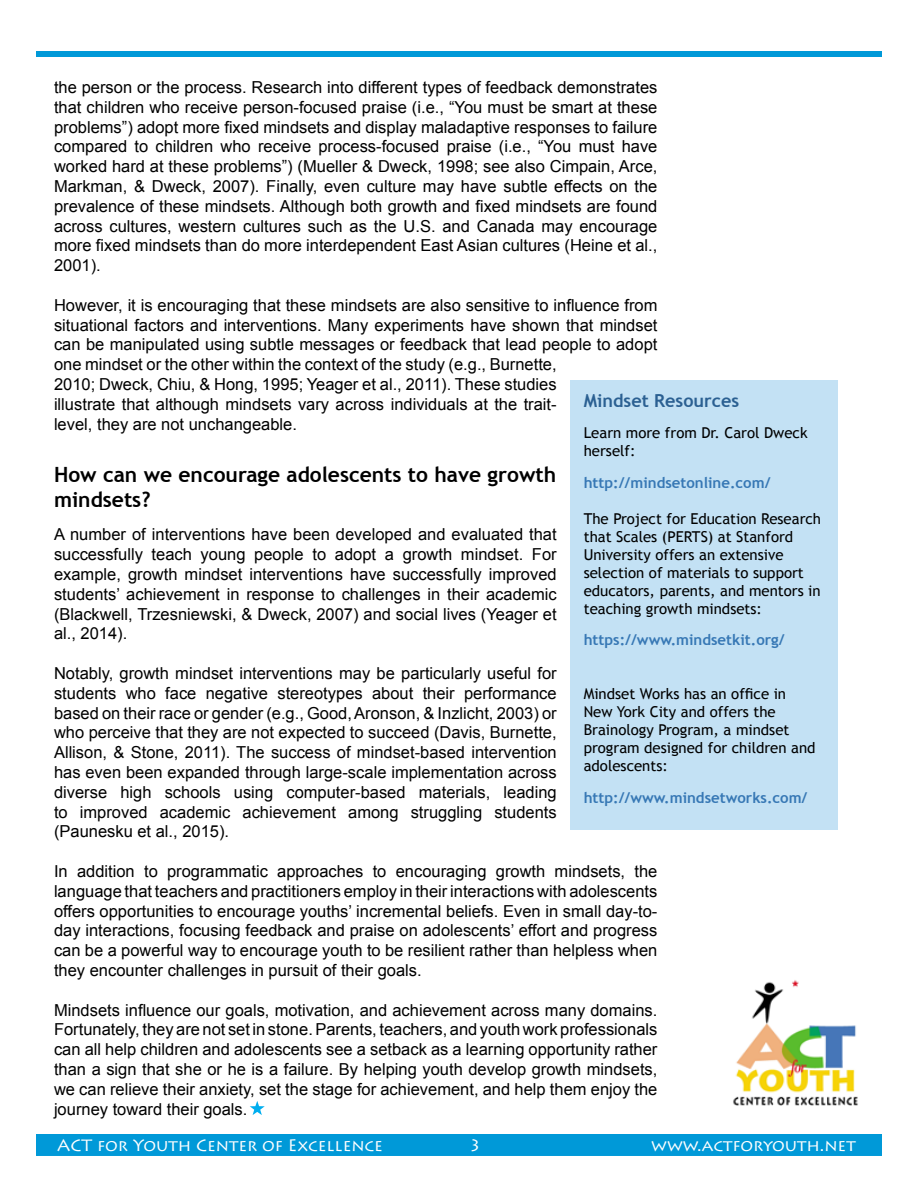
<style>
.page{position:relative;width:918px;height:1188px;background:#fff}
.page>*{position:absolute;margin:0;border:0;box-sizing:border-box;transform-origin:0 0}
.t1{font:700 21px/25.2px "Trebuchet MS";color:#000}
.t2{font:700 18px "Trebuchet MS";color:#2b6092}
.t3{font:16.5px/19.8px "Arial";color:#000;text-align:justify}
.t4{font:16.5px "Lithos Pro";color:#fff}
.t5{font:15px/18px "Trebuchet MS";color:#000}
.t6{font:700 15px "Trebuchet MS";color:#3778b5}
</style>
<div class="page">
<div style="left:36px;top:51px;width:846px;height:6px;background:#0099d8"></div>
<div style="left:37px;top:1135px;width:844px;height:20px;background:#0099d8"></div>
<div style="left:36px;top:1134px;width:846px;height:22px;border:2px solid #0099d8"></div>
<img style="left:733px;top:980px;width:125px;height:126px">
<div style="left:570px;top:380px;width:268px;height:449px;background:#c3e1f4"></div>
<svg style="left:250px;top:1101px;width:15px;height:14px"></svg>
<p class="t3" style="left:54px;top:77px;width:605px">the person or the process. Research into different types of feedback demonstrates that children who receive person-focused praise (i.e., “You must be smart at these problems”) adopt more fixed mindsets and display maladaptive responses to failure compared to children who receive process-focused praise (i.e., “You must have worked hard at these problems”) (Mueller &amp; Dweck, 1998; see also Cimpain, Arce, Markman, &amp; Dweck, 2007). Finally, even culture may have subtle effects on the prevalence of these mindsets. Although both growth and fixed mindsets are found across cultures, western cultures such as the U.S. and Canada may encourage more fixed mindsets than do more interdependent East Asian cultures (Heine et al., 2001).</p>
<p class="t3" style="left:54px;top:295px;width:605px;text-align:left">However, it is encouraging that these mindsets are also sensitive to influence from situational factors and interventions. Many experiments have shown that mindset can be manipulated using subtle messages or feedback that lead people to adopt one mindset or the other within the context of the study (e.g., Burnette,<br>2010; Dweck, Chiu, &amp; Hong, 1995; Yeager et al., 2011). These studies<br>illustrate that although mindsets vary across individuals at the trait-<br>level, they are not unchangeable.</p>
<p class="t1" style="left:54px;top:462px;width:504px">How can we encourage adolescents to have growth mindsets?</p>
<p class="t3" style="left:54px;top:525px;width:504px">A number of interventions have been developed and evaluated that successfully teach young people to adopt a growth mindset. For example, growth mindset interventions have successfully improved students’ achievement in response to challenges in their academic (Blackwell, Trzesniewski, &amp; Dweck, 2007) and social lives (Yeager et al., 2014).</p>
<p class="t3" style="left:54px;top:663px;width:504px">Notably, growth mindset interventions may be particularly useful for students who face negative stereotypes about their performance based on their race or gender (e.g., Good, Aronson, &amp; Inzlicht, 2003) or who perceive that they are not expected to succeed (Davis, Burnette, Allison, &amp; Stone, 2011). The success of mindset-based intervention has even been expanded through large-scale implementation across diverse high schools using computer-based materials, leading to improved academic achievement among struggling students (Paunesku et al., 2015).</p>
<p class="t3" style="left:54px;top:861px;width:605px">In addition to programmatic approaches to encouraging growth mindsets, the language that teachers and practitioners employ in their interactions with adolescents offers opportunities to encourage youths’ incremental beliefs. Even in small day-to&shy;day interactions, focusing feedback and praise on adolescents’ effort and progress can be a powerful way to encourage youth to be resilient rather than helpless when they encounter challenges in pursuit of their goals.</p>
<p class="t3" style="left:54px;top:1000px;width:605px">Mindsets influence our goals, motivation, and achievement across many domains.<br>Fortunately, they are not set in stone. Parents, teachers, and youth work professionals can all help children and adolescents see a setback as a learning opportunity rather than a sign that she or he is a failure. By helping youth develop growth mindsets, we can relieve their anxiety, set the stage for achievement, and help them enjoy the journey toward their goals.</p>
<p class="t2" style="left:584px;top:389px;width:157px">Mindset Resources</p>
<p class="t5" style="left:584px;top:424px;width:225px">Learn more from Dr. Carol Dweck herself:</p>
<p class="t6" style="left:584px;top:473px;width:188px">http://mindsetonline.com/</p>
<p class="t5" style="left:584px;top:510px;width:239px">The Project for Education Research that Scales (PERTS) at Stanford<br>University offers an extensive selection of materials to support educators, parents, and mentors in teaching growth mindsets:</p>
<p class="t6" style="left:584px;top:631px;width:202px">https://www.mindsetkit.org/</p>
<p class="t5" style="left:584px;top:685px;width:233px">Mindset Works has an office in<br>New York City and offers the<br>Brainology Program, a mindset program designed for children and adolescents:</p>
<p class="t6" style="left:584px;top:788px;width:225px">http://www.mindsetworks.com/</p>
<p class="t4" style="left:57px;top:1136px;width:327px">ACT for Youth Center of Excellence</p>
<p class="t4" style="left:470px;top:1136px;width:13px">3</p>
<p class="t4" style="left:651px;top:1136px;width:206px">www.actforyouth.net</p>
</div>
